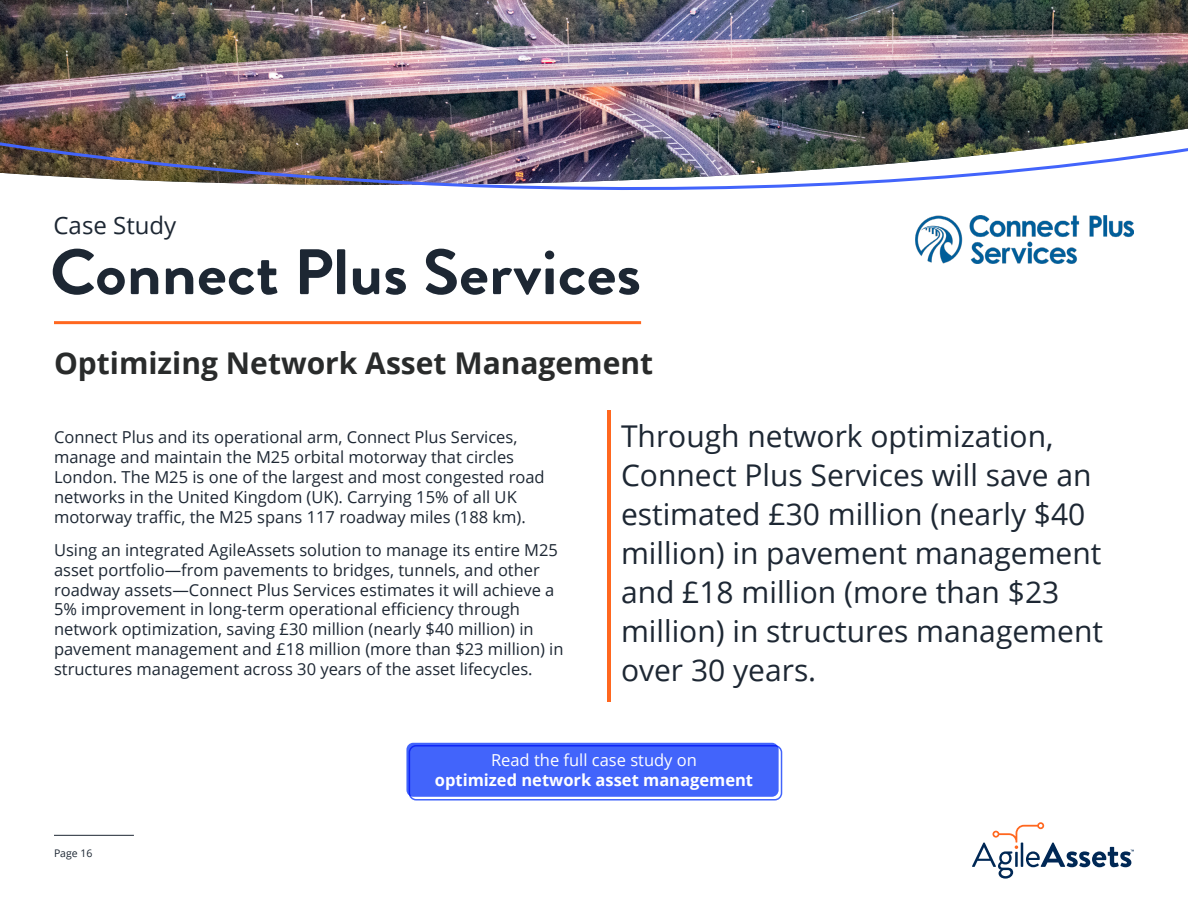
<style>
.page{position:relative;width:1188px;height:918px;background:#fff}
.page>*{position:absolute;margin:0;border:0;box-sizing:border-box;transform-origin:0 0}
.t1{font:700 64.2px "Brandon Grotesque";color:#1d2733;scale:1.05 1}
.t2{font:30px/39px "Open Sans";color:#1d2733}
.t3{font:700 30px "Open Sans";color:#292b2b}
.t4{font:24px "Open Sans";color:#1d2733}
.t5{font:16.5px/19.8px "Open Sans";color:#1d2733}
.t6{font:700 16.5px "Open Sans";color:#fff}
.t7{font:16.5px "Open Sans";color:#fff}
.t8{font:10.5px "Open Sans";color:#1d2733}
</style>
<div class="page">
<hr style="left:54px;top:321px;width:587px;height:3px;background:#ff671f">
<hr style="left:608px;top:411px;width:3px;height:291px;background:#ff671f">
<div style="left:406px;top:743px;width:373px;height:54px;background:#4264fb;border-radius:7px"></div>
<div style="left:409px;top:745px;width:373px;height:56px;border:2px solid #4264fb;border-radius:7px"></div>
<img style="left:915px;top:243px;width:162px;height:21px">
<img style="left:0;top:0;width:1188px;height:139px">
<hr style="left:54px;top:835px;width:80px;height:1px;background:#1d2733">
<svg style="left:972px;top:822px;width:162px;height:57px"></svg>
<img style="left:0;top:139px;width:1188px;height:104px">
<h3 class="t4" style="left:54px;top:209px;width:124px">Case Study</h3>
<h1 class="t1" style="left:50px;top:227px;width:564px">Connect Plus Services</h1>
<h2 class="t3" style="left:54px;top:342px;width:601px">Optimizing Network Asset Management</h2>
<p class="t5" style="left:54px;top:427px;width:492px">Connect Plus and its operational arm, Connect Plus Services, manage and maintain the M25 orbital motorway that circles London. The M25 is one of the largest and most congested road networks in the United Kingdom (UK). Carrying 15% of all UK motorway traffic, the M25 spans 117 roadway miles (188 km).</p>
<p class="t5" style="left:54px;top:540px;width:511px">Using an integrated AgileAssets solution to manage its entire M25 asset portfolio—from pavements to bridges, tunnels, and other roadway assets—Connect Plus Services estimates it will achieve a 5% improvement in long-term operational efficiency through network optimization, saving £30 million (nearly $40 million) in pavement management and £18 million (more than $23 million) in structures management across 30 years of the asset lifecycles.</p>
<h2 class="t2" style="left:621px;top:416px;width:484px">Through network optimization,<br>Connect Plus Services will save an estimated £30 million (nearly $40 million) in pavement management and £18 million (more than $23 million) in structures management over 30 years.</h2>
<p class="t8" style="left:54px;top:846px;width:40px">Page 16</p>
<p class="t7" style="left:491px;top:749px;width:207px">Read the full case study on</p>
<p class="t6" style="left:435px;top:768px;width:320px">optimized network asset management</p>
</div>
